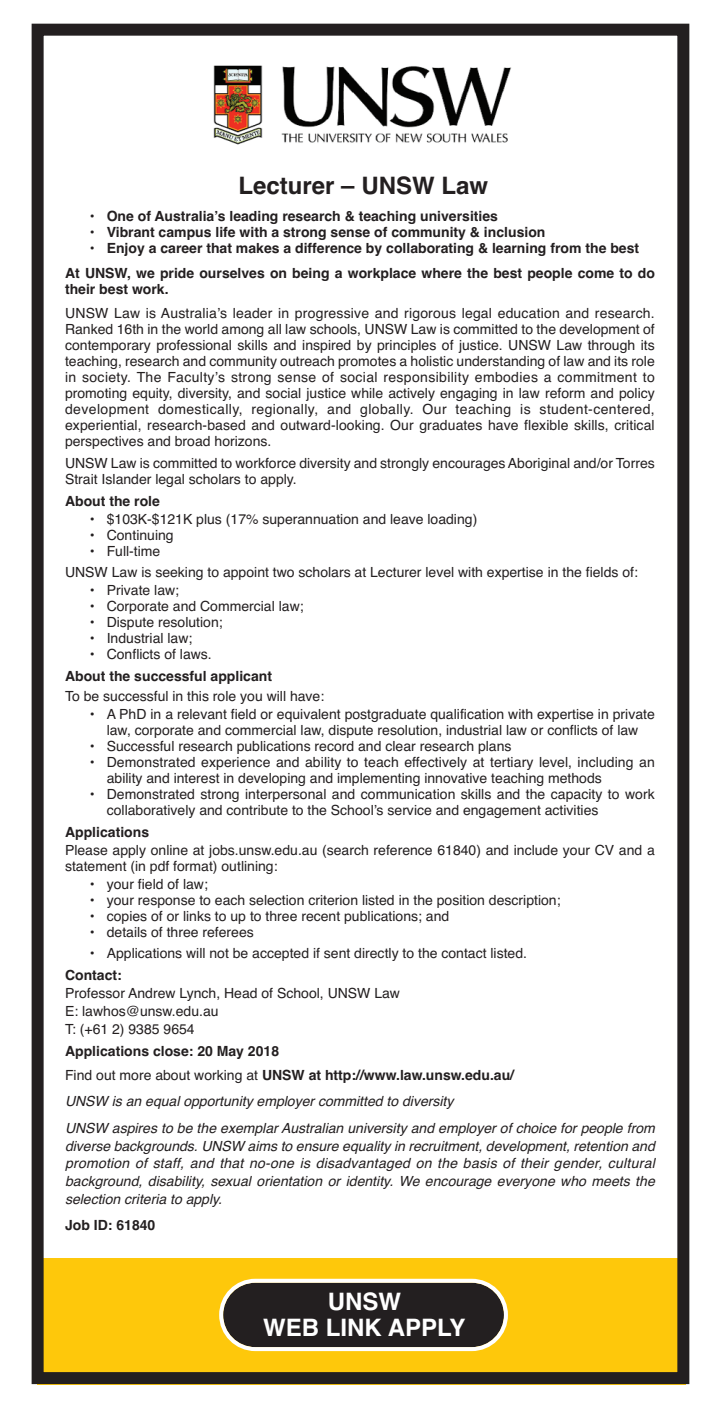
<style>
.page{position:relative;width:721px;height:1416px;background:#fff}
.page>*{position:absolute;margin:0;border:0;box-sizing:border-box;transform-origin:0 0}
.t1{font:700 24px "Helvetica";color:#231f20}
.t2{font:700 24px/26px "Helvetica";color:#fff;text-align:center}
.t3{font:14px/16px "Helvetica";color:#231f20}
.t4{font:700 14px/24.6px "Helvetica";color:#231f20}
.t5{font:italic 14px/17.8px "Helvetica";color:#231f20}
.s1{font-weight:400}
</style>
<div class="page">
<div style="left:37px;top:1258px;width:648px;height:127px;background:#fec80b"></div>
<div style="left:32px;top:24px;width:657px;height:1360px;border:12px solid #231f20"></div>
<img style="left:213px;top:66px;width:298px;height:79px">
<svg style="left:219px;top:1279px;width:289px;height:72px;background:#4a4339"></svg>
<h1 class="t1" style="left:238px;top:177px;width:251px">Lecturer – UNSW Law</h1>
<p class="t4" style="left:90px;top:205px;width:410px">• One of Australia’s leading research &amp; teaching universities</p>
<p class="t4" style="left:90px;top:221px;width:457px">• Vibrant campus life with a strong sense of community &amp; inclusion</p>
<p class="t4" style="left:65px;top:237px;width:591px;text-indent:25px">• Enjoy a career that makes a difference by collaborating &amp; learning from the best<br>At UNSW, we pride ourselves on being a workplace where the best people come to do</p>
<p class="t4" style="left:65px;top:278px;width:105px">their best work.</p>
<p class="t3" style="left:65px;top:307px;width:591px;text-align:justify">UNSW Law is Australia’s leader in progressive and rigorous legal education and research.<br>Ranked 16th in the world among all law schools, UNSW Law is committed to the development of contemporary professional skills and inspired by principles of justice. UNSW Law through its teaching, research and community outreach promotes a holistic understanding of law and its role in society. The Faculty’s strong sense of social responsibility embodies a commitment to promoting equity, diversity, and social justice while actively engaging in law reform and policy development domestically, regionally, and globally. Our teaching is student-centered, experiential, research-based and outward-looking. Our graduates have flexible skills, critical perspectives and broad horizons.</p>
<p class="t3" style="left:65px;top:456px;width:591px">UNSW Law is committed to workforce diversity and strongly encourages Aboriginal and/or Torres<br>Strait Islander legal scholars to apply.</p>
<p class="t4" style="left:65px;top:490px;width:96px">About the role</p>
<p class="t3" style="left:90px;top:512px;width:389px">• $103K-$121K plus (17% superannuation and leave loading)</p>
<p class="t3" style="left:90px;top:528px;width:85px">• Continuing</p>
<p class="t3" style="left:65px;top:541px;width:574px;line-height:21.6px;text-indent:25px">• Full-time<br>UNSW Law is seeking to appoint two scholars at Lecturer level with expertise in the fields of:</p>
<p class="t3" style="left:90px;top:584px;width:91px">• Private law;</p>
<p class="t3" style="left:90px;top:600px;width:215px">• Corporate and Commercial law;</p>
<p class="t3" style="left:90px;top:616px;width:134px">• Dispute resolution;</p>
<p class="t3" style="left:90px;top:632px;width:104px">• Industrial law;</p>
<p class="t3" style="left:90px;top:648px;width:124px">• Conflicts of laws.</p>
<p class="t4" style="left:65px;top:665px;width:208px">About the successful applicant</p>
<p class="t3" style="left:65px;top:689px;width:261px">To be successful in this role you will have:</p>
<p class="t3" style="left:90px;top:707px;width:566px;text-align:center">• A PhD in a relevant field or equivalent postgraduate qualification with expertise in private law, corporate and commercial law, dispute resolution, industrial law or conflicts of law</p>
<p class="t3" style="left:90px;top:739px;width:423px">• Successful research publications record and clear research plans</p>
<p class="t3" style="left:107px;top:755px;width:549px;text-indent:-17px">• Demonstrated experience and ability to teach effectively at tertiary level, including an ability and interest in developing and implementing innovative teaching methods</p>
<p class="t3" style="left:107px;top:787px;width:549px;text-indent:-17px">• Demonstrated strong interpersonal and communication skills and the capacity to work collaboratively and contribute to the School’s service and engagement activities</p>
<p class="t4" style="left:65px;top:821px;width:86px">Applications</p>
<p class="t3" style="left:65px;top:843px;width:591px">Please apply online at jobs.unsw.edu.au (search reference 61840) and include your CV and a statement (in pdf format) outlining:</p>
<p class="t3" style="left:90px;top:877px;width:120px">• your field of law;</p>
<p class="t3" style="left:90px;top:893px;width:472px">• your response to each selection criterion listed in the position description;</p>
<p class="t3" style="left:90px;top:909px;width:361px">• copies of or links to up to three recent publications; and</p>
<p class="t3" style="left:90px;top:925px;width:166px">• details of three referees</p>
<p class="t3" style="left:90px;top:947px;width:439px">• Applications will not be accepted if sent directly to the contact listed.</p>
<p class="t4" style="left:65px;top:964px;width:58px">Contact:</p>
<p class="t3" style="left:65px;top:985px;width:336px;line-height:18px">Professor Andrew Lynch, Head of School, UNSW Law<br>E: lawhos@unsw.edu.au<br>T: (+61 2) 9385 9654</p>
<p class="t4" style="left:65px;top:1040px;width:450px">Applications close: 20 May 2018<br><span class="s1">Find out more about working at</span> UNSW at http://www.law.unsw.edu.au/</p>
<p class="t5" style="left:65px;top:1089px;width:591px;line-height:26.4px">UNSW is an equal opportunity employer committed to diversity<br>UNSW aspires to be the exemplar Australian university and employer of choice for people from</p>
<p class="t5" style="left:65px;top:1138px;width:591px;text-align:justify">diverse backgrounds. UNSW aims to ensure equality in recruitment, development, retention and promotion of staff, and that no-one is disadvantaged on the basis of their gender, cultural background, disability, sexual orientation or identity. We encourage everyone who meets the selection criteria to apply.</p>
<p class="t4" style="left:65px;top:1214px;width:92px">Job ID: 61840</p>
<h1 class="t2" style="left:263px;top:1290px;width:204px">UNSW<br>WEB LINK APPLY</h1>
</div>
